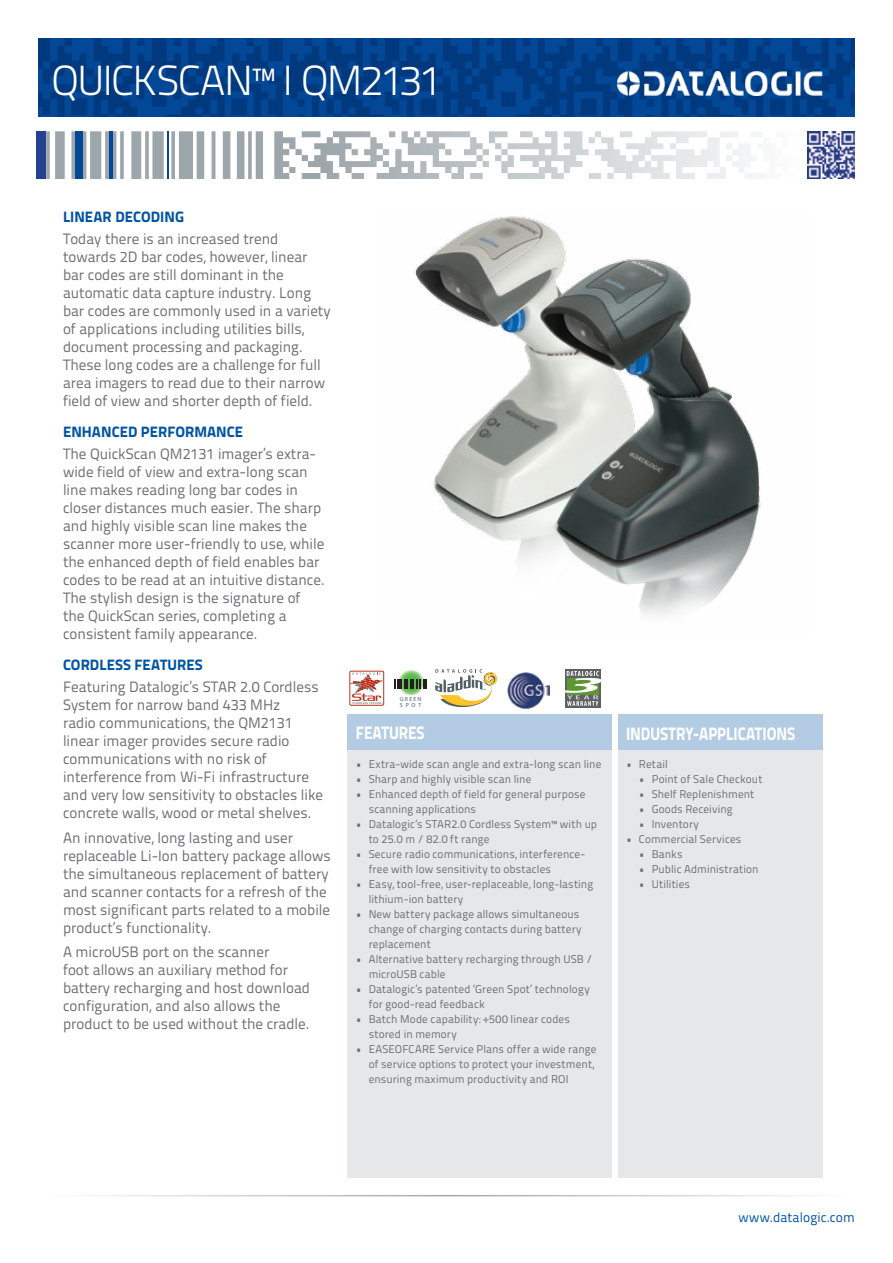
<style>
.page{position:relative;width:893px;height:1263px;background:#fff}
.page>*{position:absolute;margin:0;border:0;box-sizing:border-box;transform-origin:0 0}
.t1{font:300 42px "Titillium Text 22 L";letter-spacing:-.035em;color:#fff}
.t2{font:800 18px "Titillium Text 22 L";letter-spacing:-.005em;color:#fff;scale:.85 1}
.t3{font:15px/18px "Titillium Text 22 L";color:#6d6e71}
.t4{font:800 15px "Titillium Text 22 L";letter-spacing:.005em;color:#0054a4}
.t5{font:13.5px "Titillium Text 22 L";letter-spacing:.005em;color:#0054a4}
.t6{font:11.25px/15px "Titillium Text 22 L";letter-spacing:.015em;color:#6d6e71}
.t7{font:900 6px/6px "Myriad Pro";letter-spacing:.2em;color:#505f62}
</style>
<div class="page">
<svg style="left:38px;top:38px;width:817px;height:79px;background:#023f89"></svg>
<svg style="left:302px;top:131px;width:453px;height:48px"></svg>
<hr style="left:167px;top:131px;width:2px;height:48px;background:#034797">
<div style="left:75px;top:131px;width:7px;height:48px;background:#034797"></div>
<hr style="left:109px;top:131px;width:4px;height:48px;background:#034797">
<div style="left:37px;top:131px;width:9px;height:48px;background:#25408f"></div>
<hr style="left:45px;top:1195px;width:803px;height:1px;background:#9da3aa">
<div style="left:348px;top:714px;width:264px;height:36px;background:#b3cce4"></div>
<div style="left:618px;top:714px;width:204px;height:36px;background:#b3cce4"></div>
<div style="left:348px;top:750px;width:264px;height:428px;background:#e6e7e8"></div>
<div style="left:618px;top:750px;width:204px;height:428px;background:#e6e7e8"></div>
<img style="left:618px;top:72px;width:204px;height:23px">
<img style="left:807px;top:131px;width:48px;height:48px">
<svg style="left:435px;top:669px;width:63px;height:39px"></svg>
<img style="left:507px;top:672px;width:42px;height:37px">
<svg style="left:398px;top:669px;width:26px;height:26px"></svg>
<svg style="left:394px;top:679px;width:8px;height:10px"></svg>
<hr style="left:404px;top:679px;width:4px;height:10px;background:#231f20">
<svg style="left:410px;top:679px;width:11px;height:10px"></svg>
<hr style="left:423px;top:679px;width:4px;height:10px;background:#231f20">
<div style="left:350px;top:671px;width:34px;height:34px;border:1px solid #bf311a;border-radius:2px"></div>
<svg style="left:349px;top:672px;width:34px;height:32px"></svg>
<div style="left:565px;top:669px;width:36px;height:39px;background:#5f6062"></div>
<svg style="left:565px;top:671px;width:36px;height:35px"></svg>
<img style="left:414px;top:216px;width:347px;height:400px">
<h1 class="t1" style="left:51px;top:50px;width:392px">QUICKSCAN™ I QM2131</h1>
<p class="t4" style="left:63px;top:205px;width:122px">LINEAR DECODING</p>
<p class="t3" style="left:63px;top:229px;width:269px">Today there is an increased trend towards 2D bar codes, however, linear bar codes are still dominant in the automatic data capture industry. Long bar codes are commonly used in a variety of applications including utilities bills, document processing and packaging.<br>These long codes are a challenge for full area imagers to read due to their narrow field of view and shorter depth of field.</p>
<p class="t4" style="left:63px;top:420px;width:182px">ENHANCED PERFORMANCE</p>
<p class="t3" style="left:63px;top:444px;width:263px">The QuickScan QM2131 imager’s extra&shy;wide field of view and extra-long scan line makes reading long bar codes in closer distances much easier. The sharp and highly visible scan line makes the scanner more user-friendly to use, while the enhanced depth of field enables bar codes to be read at an intuitive distance.<br>The stylish design is the signature of the QuickScan series, completing a consistent family appearance.</p>
<p class="t4" style="left:63px;top:653px;width:141px">CORDLESS FEATURES</p>
<p class="t3" style="left:63px;top:677px;width:262px">Featuring Datalogic’s STAR 2.0 Cordless System for narrow band 433 MHz<br>radio communications, the QM2131 linear imager provides secure radio communications with no risk of interference from Wi-Fi infrastructure and very low sensitivity to obstacles like concrete walls, wood or metal shelves.</p>
<p class="t3" style="left:63px;top:828px;width:269px">An innovative, long lasting and user replaceable Li-Ion battery package allows the simultaneous replacement of battery and scanner contacts for a refresh of the most significant parts related to a mobile product’s functionality.</p>
<p class="t3" style="left:63px;top:942px;width:248px">A microUSB port on the scanner<br>foot allows an auxiliary method for battery recharging and host download configuration, and also allows the product to be used without the cradle.</p>
<p class="t7" style="left:400px;top:696px;width:23px">GREEN<br>SPOT</p>
<p class="t2" style="left:356px;top:719px;width:82px">FEATURES</p>
<p class="t2" style="left:626px;top:719px;width:200px">INDUSTRY-APPLICATIONS</p>
<p class="t6" style="left:356px;top:756px;width:247px">• Extra-wide scan angle and extra-long scan line</p>
<p class="t6" style="left:356px;top:771px;width:177px">• Sharp and highly visible scan line</p>
<p class="t6" style="left:369px;top:786px;width:218px;text-indent:-13px">• Enhanced depth of field for general purpose scanning applications</p>
<p class="t6" style="left:369px;top:816px;width:230px;text-indent:-13px">• Datalogic’s STAR2.0 Cordless System™ with up to 25.0 m / 82.0 ft range</p>
<p class="t6" style="left:369px;top:846px;width:218px;text-indent:-13px">• Secure radio communications, interference&shy;free with low sensitivity to obstacles</p>
<p class="t6" style="left:369px;top:876px;width:226px;text-indent:-13px">• Easy, tool-free, user-replaceable, long-lasting lithium-ion battery</p>
<p class="t6" style="left:369px;top:906px;width:214px;text-indent:-13px">• New battery package allows simultaneous change of charging contacts during battery replacement</p>
<p class="t6" style="left:369px;top:951px;width:225px;text-indent:-13px">• Alternative battery recharging through USB / microUSB cable</p>
<p class="t6" style="left:369px;top:981px;width:223px;text-indent:-13px">• Datalogic’s patented ‘Green Spot’ technology for good-read feedback</p>
<p class="t6" style="left:369px;top:1011px;width:203px;text-indent:-13px">• Batch Mode capability: +500 linear codes stored in memory</p>
<p class="t6" style="left:369px;top:1041px;width:229px;text-indent:-13px">• EASEOFCARE Service Plans offer a wide range of service options to protect your investment, ensuring maximum productivity and ROI</p>
<p class="t6" style="left:626px;top:756px;width:43px">• Retail</p>
<p class="t6" style="left:639px;top:771px;width:125px">• Point of Sale Checkout</p>
<p class="t6" style="left:639px;top:786px;width:117px">• Shelf Replenishment</p>
<p class="t6" style="left:639px;top:801px;width:95px">• Goods Receiving</p>
<p class="t6" style="left:639px;top:816px;width:62px">• Inventory</p>
<p class="t6" style="left:626px;top:831px;width:117px">• Commercial Services</p>
<p class="t6" style="left:639px;top:846px;width:45px">• Banks</p>
<p class="t6" style="left:639px;top:861px;width:121px">• Public Administration</p>
<p class="t6" style="left:639px;top:876px;width:53px">• Utilities</p>
<p class="t5" style="left:738px;top:1207px;width:118px">www.datalogic.com</p>
</div>
